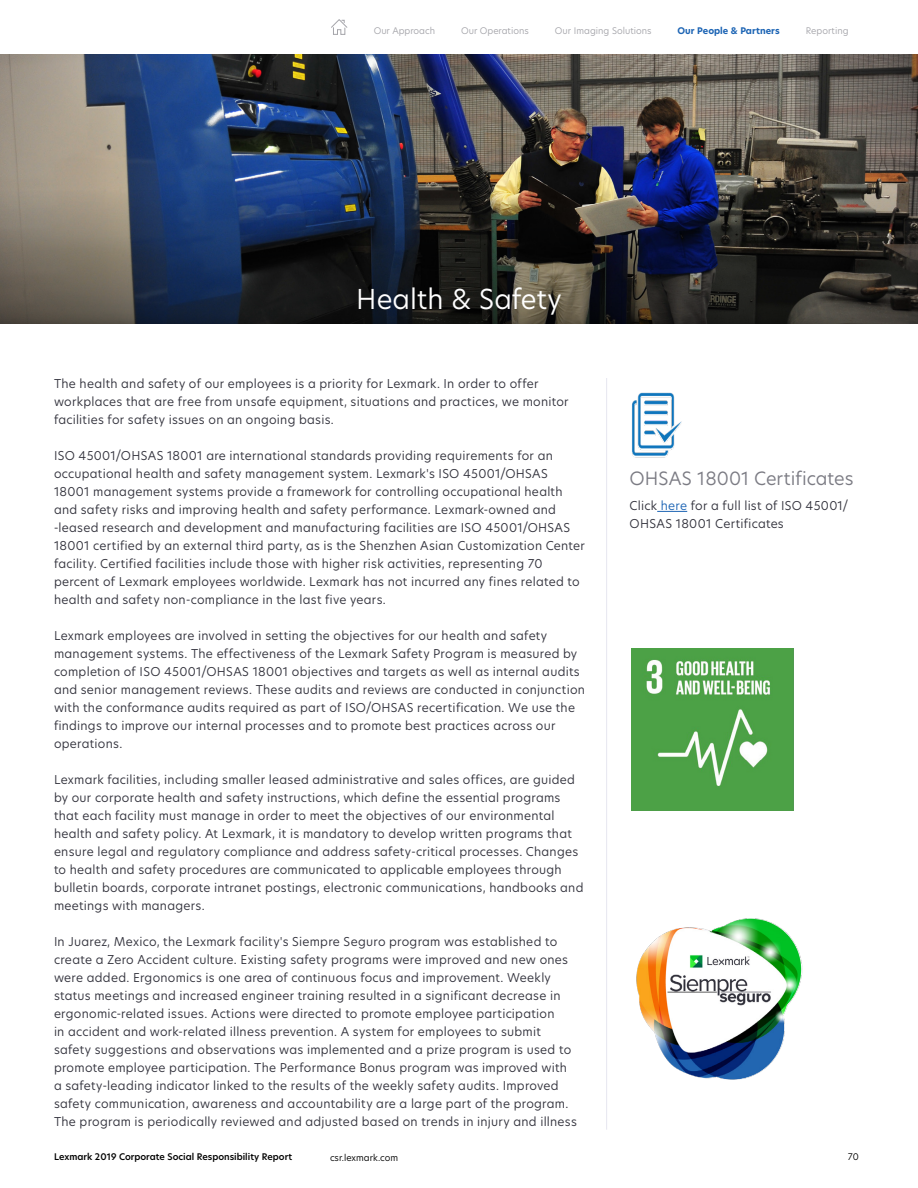
<style>
.page{position:relative;width:918px;height:1188px;background:#fff}
.page>*{position:absolute;margin:0;border:0;box-sizing:border-box;transform-origin:0 0}
.t1{font:27px "TP Hero";color:#fff}
.t2{font:18px "TP Hero";color:#7b7b83}
.t3{font:12px/18px "TP Hero";letter-spacing:.02em;color:#32323c}
.t4{font:9px "TP Hero";color:#a5a5aa}
.t5{font:600 9px "TP Hero";color:#000}
.t6{font:700 9px "TP Hero";color:#1c64b4}
.t7{font:9px "TP Hero";color:#000}
.s1{color:#1c64b4}
</style>
<div class="page">
<svg style="left:331px;top:19px;width:16px;height:16px"></svg>
<img style="left:0;top:54px;width:918px;height:135px">
<svg style="left:0;top:189px;width:918px;height:135px;background:#303339"></svg>
<hr style="left:606px;top:378px;width:1px;height:752px;background:#e6e6f0">
<hr style="left:657px;top:511px;width:30px;height:1px;background:#1c64b4">
<img style="left:636px;top:918px;width:167px;height:162px">
<img style="left:632px;top:392px;width:50px;height:66px">
<img style="left:631px;top:648px;width:162px;height:162px">
<p class="t4" style="left:374px;top:25px;width:63px">Our Approach</p>
<p class="t4" style="left:461px;top:25px;width:69px">Our Operations</p>
<p class="t4" style="left:555px;top:25px;width:98px">Our Imaging Solutions</p>
<p class="t6" style="left:678px;top:25px;width:104px">Our People &amp; Partners</p>
<p class="t4" style="left:806px;top:25px;width:44px">Reporting</p>
<h1 class="t1" style="left:356px;top:281px;width:207px">Health &amp; Safety</h1>
<p class="t3" style="left:54px;top:374px;width:516px">The health and safety of our employees is a priority for Lexmark. In order to offer workplaces that are free from unsafe equipment, situations and practices, we monitor facilities for safety issues on an ongoing basis.</p>
<p class="t3" style="left:54px;top:446px;width:533px">ISO 45001/OHSAS 18001 are international standards providing requirements for an occupational health and safety management system. Lexmark's ISO 45001/OHSAS 18001 management systems provide a framework for controlling occupational health and safety risks and improving health and safety performance. Lexmark-owned and -leased research and development and manufacturing facilities are ISO 45001/OHSAS 18001 certified by an external third party, as is the Shenzhen Asian Customization Center facility. Certified facilities include those with higher risk activities, representing 70 percent of Lexmark employees worldwide. Lexmark has not incurred any fines related to health and safety non-compliance in the last five years.</p>
<p class="t3" style="left:54px;top:626px;width:533px">Lexmark employees are involved in setting the objectives for our health and safety management systems. The effectiveness of the Lexmark Safety Program is measured by completion of ISO 45001/OHSAS 18001 objectives and targets as well as internal audits and senior management reviews. These audits and reviews are conducted in conjunction with the conformance audits required as part of ISO/OHSAS recertification. We use the findings to improve our internal processes and to promote best practices across our operations.</p>
<p class="t3" style="left:54px;top:770px;width:531px">Lexmark facilities, including smaller leased administrative and sales offices, are guided by our corporate health and safety instructions, which define the essential programs that each facility must manage in order to meet the objectives of our environmental health and safety policy. At Lexmark, it is mandatory to develop written programs that ensure legal and regulatory compliance and address safety-critical processes. Changes to health and safety procedures are communicated to applicable employees through bulletin boards, corporate intranet postings, electronic communications, handbooks and meetings with managers.</p>
<p class="t3" style="left:54px;top:932px;width:524px">In Juarez, Mexico, the Lexmark facility's Siempre Seguro program was established to create a Zero Accident culture. Existing safety programs were improved and new ones were added. Ergonomics is one area of continuous focus and improvement. Weekly status meetings and increased engineer training resulted in a significant decrease in ergonomic-related issues. Actions were directed to promote employee participation<br>in accident and work-related illness prevention. A system for employees to submit safety suggestions and observations was implemented and a prize program is used to promote employee participation. The Performance Bonus program was improved with a safety-leading indicator linked to the results of the weekly safety audits. Improved safety communication, awareness and accountability are a large part of the program.<br>The program is periodically reviewed and adjusted based on trends in injury and illness</p>
<h2 class="t2" style="left:630px;top:466px;width:226px">OHSAS 18001 Certificates</h2>
<p class="t3" style="left:630px;top:496px;width:220px">Click <span class="s1">here</span> for a full list of ISO 45001/<br>OHSAS 18001 Certificates</p>
<p class="t5" style="left:54px;top:1150px;width:240px">Lexmark 2019 Corporate Social Responsibility Report</p>
<p class="t7" style="left:330px;top:1151px;width:70px">csr.lexmark.com</p>
<p class="t7" style="left:848px;top:1150px;width:12px">70</p>
</div>
